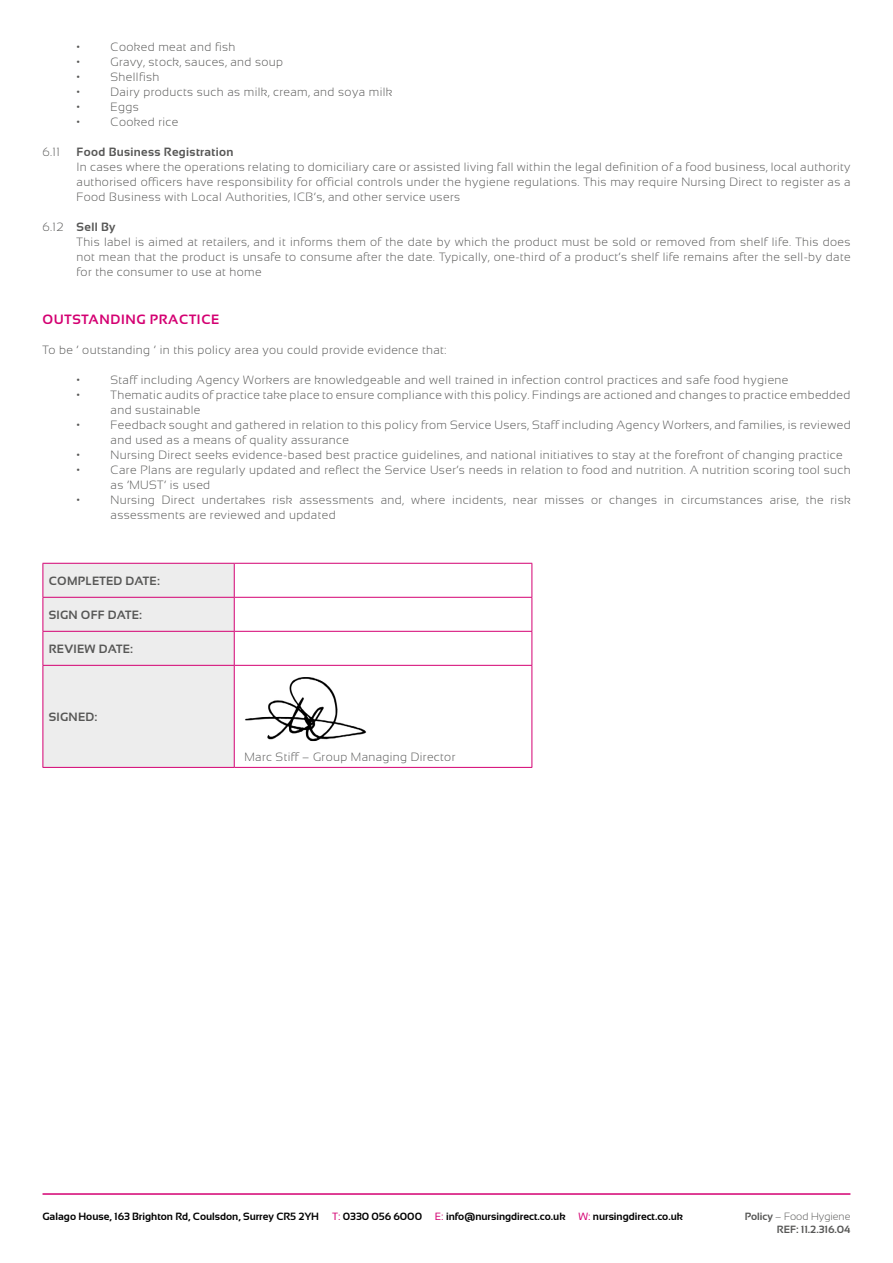
<style>
.page{position:relative;width:893px;height:1263px;background:#fff}
.page>*{position:absolute;margin:0;border:0;box-sizing:border-box;transform-origin:0 0}
.t1{font:700 13.5px "Sansation";letter-spacing:.05em;color:#d40072}
.t2{font:300 12px/15px "Sansation";letter-spacing:.03em;color:#575756}
.t3{font:700 12px "Sansation";letter-spacing:.02em;color:#575756}
.t4{font:700 10.5px "Sansation";color:#000}
.t5{font:700 10.5px/12.6px "Sansation";color:#575756;text-align:right}
.s1{font-weight:700}
.s2{font-weight:400;color:#d40072}
.s3{font-weight:300}
</style>
<div class="page">
<hr style="left:43px;top:1193px;width:807px;height:2px;background:#d40072">
<div style="left:44px;top:564px;width:190px;height:203px;background:#ededed"></div>
<hr style="left:43px;top:563px;width:191px;height:1px;background:#d40072">
<hr style="left:43px;top:564px;width:1px;height:33px;background:#d40072">
<hr style="left:234px;top:563px;width:298px;height:1px;background:#d40072">
<hr style="left:531px;top:564px;width:1px;height:33px;background:#d40072">
<hr style="left:43px;top:598px;width:1px;height:33px;background:#d40072">
<hr style="left:531px;top:598px;width:1px;height:33px;background:#d40072">
<hr style="left:43px;top:632px;width:1px;height:33px;background:#d40072">
<hr style="left:531px;top:632px;width:1px;height:33px;background:#d40072">
<hr style="left:43px;top:666px;width:1px;height:101px;background:#d40072">
<hr style="left:531px;top:666px;width:1px;height:101px;background:#d40072">
<hr style="left:43px;top:767px;width:191px;height:1px;background:#d40072">
<hr style="left:234px;top:767px;width:298px;height:1px;background:#d40072">
<hr style="left:234px;top:564px;width:1px;height:33px;background:#d40072">
<hr style="left:43px;top:597px;width:191px;height:1px;background:#d40072">
<hr style="left:43px;top:631px;width:191px;height:1px;background:#d40072">
<hr style="left:234px;top:598px;width:1px;height:33px;background:#d40072">
<hr style="left:234px;top:632px;width:1px;height:33px;background:#d40072">
<hr style="left:234px;top:597px;width:298px;height:1px;background:#d40072">
<hr style="left:234px;top:631px;width:298px;height:1px;background:#d40072">
<hr style="left:43px;top:665px;width:191px;height:1px;background:#d40072">
<hr style="left:234px;top:666px;width:1px;height:101px;background:#d40072">
<hr style="left:234px;top:665px;width:298px;height:1px;background:#d40072">
<img style="left:245px;top:677px;width:122px;height:65px">
<p class="t2" style="left:77px;top:40px;width:5px">•</p>
<p class="t2" style="left:111px;top:40px;width:126px">Cooked meat and fish</p>
<p class="t2" style="left:77px;top:55px;width:5px">•</p>
<p class="t2" style="left:111px;top:55px;width:174px">Gravy, stock, sauces, and soup</p>
<p class="t2" style="left:77px;top:70px;width:5px">•</p>
<p class="t2" style="left:111px;top:70px;width:50px">Shellfish</p>
<p class="t2" style="left:77px;top:85px;width:5px">•</p>
<p class="t2" style="left:111px;top:85px;width:283px">Dairy products such as milk, cream, and soya milk</p>
<p class="t2" style="left:77px;top:100px;width:5px">•</p>
<p class="t2" style="left:111px;top:100px;width:30px">Eggs</p>
<p class="t2" style="left:77px;top:115px;width:5px">•</p>
<p class="t2" style="left:111px;top:115px;width:69px">Cooked rice</p>
<p class="t2" style="left:43px;top:145px;width:19px">6.11</p>
<p class="t3" style="left:77px;top:145px;width:159px">Food Business Registration</p>
<p class="t2" style="left:77px;top:160px;width:775px;text-align:justify">In cases where the operations relating to domiciliary care or assisted living fall within the legal definition of a food business, local authority authorised officers have responsibility for official controls under the hygiene regulations. This may require Nursing Direct to register as a Food Business with Local Authorities, ICB’s, and other service users</p>
<p class="t2" style="left:77px;top:220px;width:776px;text-indent:-34px">6.12 <span class="s1">Sell By<br></span>This label is aimed at retailers, and it informs them of the date by which the product must be sold or removed from shelf life. This does not mean that the product is unsafe to consume after the date. Typically, one-third of a product’s shelf life remains after the sell-by date for the consumer to use at home</p>
<p class="t1" style="left:43px;top:312px;width:178px">OUTSTANDING PRACTICE</p>
<p class="t2" style="left:43px;top:343px;width:406px">To be ‘ outstanding ’ in this policy area you could provide evidence that:</p>
<p class="t2" style="left:77px;top:373px;width:5px">•</p>
<p class="t2" style="left:111px;top:373px;width:679px">Staff including Agency Workers are knowledgeable and well trained in infection control practices and safe food hygiene</p>
<p class="t2" style="left:77px;top:388px;width:5px">•</p>
<p class="t2" style="left:111px;top:388px;width:741px">Thematic audits of practice take place to ensure compliance with this policy. Findings are actioned and changes to practice embedded and sustainable</p>
<p class="t2" style="left:77px;top:418px;width:5px">•</p>
<p class="t2" style="left:111px;top:418px;width:741px">Feedback sought and gathered in relation to this policy from Service Users, Staff including Agency Workers, and families, is reviewed and used as a means of quality assurance</p>
<p class="t2" style="left:77px;top:448px;width:5px">•</p>
<p class="t2" style="left:111px;top:448px;width:734px">Nursing Direct seeks evidence-based best practice guidelines, and national initiatives to stay at the forefront of changing practice</p>
<p class="t2" style="left:77px;top:463px;width:5px">•</p>
<p class="t2" style="left:111px;top:463px;width:741px">Care Plans are regularly updated and reflect the Service User’s needs in relation to food and nutrition. A nutrition scoring tool such as ‘MUST’ is used</p>
<p class="t2" style="left:77px;top:493px;width:5px">•</p>
<p class="t2" style="left:111px;top:493px;width:741px">Nursing Direct undertakes risk assessments and, where incidents, near misses or changes in circumstances arise, the risk assessments are reviewed and updated</p>
<p class="t3" style="left:49px;top:574px;width:113px">COMPLETED DATE:</p>
<p class="t3" style="left:49px;top:608px;width:95px">SIGN OFF DATE:</p>
<p class="t3" style="left:49px;top:642px;width:86px">REVIEW DATE:</p>
<p class="t3" style="left:49px;top:710px;width:50px">SIGNED:</p>
<p class="t2" style="left:244px;top:750px;width:212px">Marc Stiff – Group Managing Director</p>
<p class="t4" style="left:43px;top:1211px;width:642px">Galago House, 163 Brighton Rd, Coulsdon, Surrey CR5 2YH <span class="s2">T:</span> 0330 056 6000 <span class="s2">E:</span> info@nursingdirect.co.uk <span class="s2">W:</span> nursingdirect.co.uk</p>
<p class="t5" style="left:745px;top:1210px;width:107px">Policy <span class="s3">– Food Hygiene<br></span>REF: 11.2.316.04</p>
</div>
